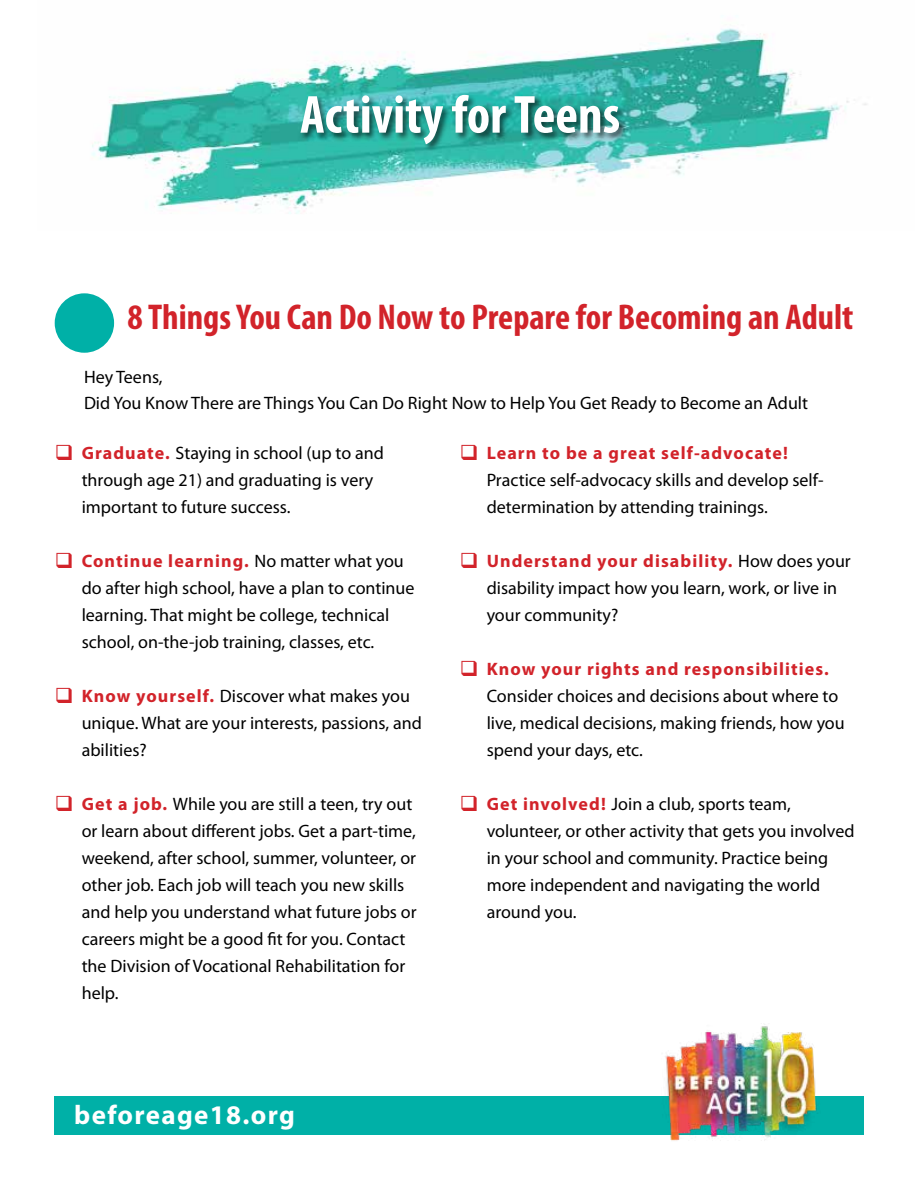
<style>
.page{position:relative;width:918px;height:1188px;background:#fff}
.page>*{position:absolute;margin:0;border:0;box-sizing:border-box;transform-origin:0 0}
.t1{font:700 condensed 54px "Myriad Pro";color:#fff}
.t2{font:700 condensed 36px "Myriad Pro";color:#d2232a}
.Website{font:700 27px "Myriad Pro";letter-spacing:.05em;color:#fff}
.t3{font:18px/27px "Myriad Pro";color:#000}
.t4{font:700 18px "Myriad Pro";letter-spacing:.06em;color:#d2232a}
.s1{font-weight:700;color:#d2232a}
.s2{font-weight:400;color:#000}
</style>
<div class="page">
<div style="left:54px;top:1096px;width:810px;height:39px;background:#00b0a7"></div>
<img style="left:91px;top:28px;width:776px;height:186px">
<div style="left:299px;top:94px;width:328px;height:59px;background:#000;opacity:.6"></div>
<svg style="left:55px;top:299px;width:54px;height:45px"></svg>
<div style="left:55px;top:293px;width:59px;height:60px;background:#00b0a7;border-radius:50%"></div>
<img style="left:665px;top:1024px;width:152px;height:117px">
<h1 class="t1" style="left:300px;top:81px;width:322px">Activity for Teens</h1>
<h2 class="t2" style="left:128px;top:295px;width:727px">8 Things You Can Do Now to Prepare for Becoming an Adult</h2>
<p class="t3" style="left:84px;top:364px;width:726px;line-height:26.1px">Hey Teens,<br>Did You Know There are Things You Can Do Right Now to Help You Get Ready to Become an Adult</p>
<h3 class="t3" style="left:82px;top:439px;width:304px"><span class="s1">Graduate.</span> Staying in school (up to and</h3>
<p class="t3" style="left:82px;top:466px;width:293px">through age 21) and graduating is very important to future success.</p>
<h3 class="t4" style="left:82px;top:549px;width:324px">Continue learning. <span class="s2">No matter what you</span></h3>
<p class="t3" style="left:82px;top:574px;width:334px">do after high school, have a plan to continue learning. That might be college, technical school, on-the-job training, classes, etc.</p>
<h3 class="t3" style="left:82px;top:682px;width:330px"><span class="s1">Know yourself.</span> Discover what makes you</h3>
<p class="t3" style="left:82px;top:709px;width:342px">unique. What are your interests, passions, and abilities?</p>
<h3 class="t4" style="left:487px;top:441px;width:303px">Learn to be a great self-advocate!</h3>
<p class="t3" style="left:487px;top:466px;width:338px">Practice self-advocacy skills and develop self&shy;determination by attending trainings.</p>
<h3 class="t4" style="left:487px;top:549px;width:366px">Understand your disability. <span class="s2">How does your</span></h3>
<p class="t3" style="left:487px;top:574px;width:352px">disability impact how you learn, work, or live in your community?</p>
<h3 class="t4" style="left:487px;top:657px;width:344px">Know your rights and responsibilities.</h3>
<p class="t3" style="left:487px;top:682px;width:360px">Consider choices and decisions about where to live, medical decisions, making friends, how you spend your days, etc.</p>
<h3 class="t3" style="left:487px;top:790px;width:306px"><span class="s1">Get involved!</span> Join a club, sports team,</h3>
<p class="t3" style="left:487px;top:817px;width:369px">volunteer, or other activity that gets you involved in your school and community. Practice being more independent and navigating the world around you.</p>
<h3 class="t3" style="left:82px;top:790px;width:332px"><span class="s1">Get a job.</span> While you are still a teen, try out</h3>
<p class="t3" style="left:82px;top:817px;width:336px">or learn about different jobs. Get a part-time, weekend, after school, summer, volunteer, or other job. Each job will teach you new skills and help you understand what future jobs or careers might be a good fit for you. Contact the Division of Vocational Rehabilitation for help.</p>
<p class="Website" style="left:74px;top:1097px;width:222px">beforeage18.org</p>
</div>
